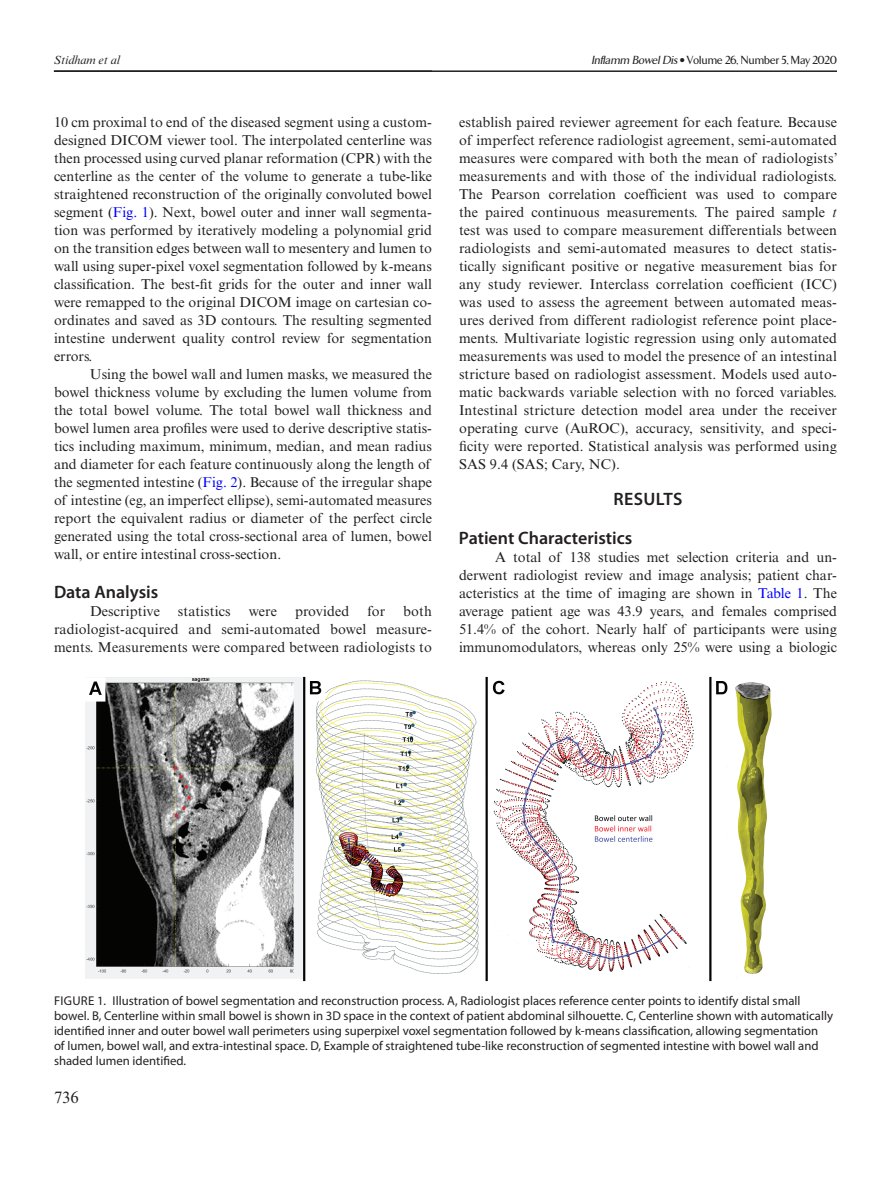
<style>
.page{position:relative;width:891px;height:1188px;background:#fff}
.page>*{position:absolute;margin:0;border:0;box-sizing:border-box;transform-origin:0 0}
.t1{font:600 18px/39px "Myriad Pro";color:#231f20}
.t2{font:16.5px "Times New Roman MT Std";color:#231f20}
.t3{font:14.25px/18px "Times New Roman MT Std";color:#231f20;text-align:justify}
.t4{font:12.75px/15px "Myriad Pro";color:#231f20}
.t5{font:500 12px "TF Arrow";color:#231f20}
.t6{font:italic 12px "Times New Roman MT Std";color:#231f20}
.s1{color:#00f}
.s2{font-style:italic}
</style>
<div class="page">
<hr style="left:54px;top:70px;width:783px;height:2px;background:#231f20">
<img style="left:85px;top:676px;width:687px;height:305px">
<p class="t6" style="left:54px;top:54px;width:68px">Stidham et al</p>
<p class="t3" style="left:54px;top:113px;width:380px">10 cm proximal to end of the diseased segment using a custom&shy;designed DICOM viewer tool. The interpolated centerline was then processed using curved planar reformation (CPR) with the centerline as the center of the volume to generate a tube-like straightened reconstruction of the originally convoluted bowel segment (<span class="s1">Fig. 1</span>). Next, bowel outer and inner wall segmenta&shy;tion was performed by iteratively modeling a polynomial grid on the transition edges between wall to mesentery and lumen to wall using super-pixel voxel segmentation followed by k-means classification. The best-fit grids for the outer and inner wall were remapped to the original DICOM image on cartesian co&shy;ordinates and saved as 3D contours. The resulting segmented intestine underwent quality control review for segmentation errors.</p>
<p class="t3" style="left:54px;top:365px;width:380px;text-indent:36px">Using the bowel wall and lumen masks, we measured the bowel thickness volume by excluding the lumen volume from the total bowel volume. The total bowel wall thickness and bowel lumen area profiles were used to derive descriptive statis&shy;tics including maximum, minimum, median, and mean radius and diameter for each feature continuously along the length of the segmented intestine (<span class="s1">Fig. 2</span>). Because of the irregular shape of intestine (eg, an imperfect ellipse), semi-automated measures report the equivalent radius or diameter of the perfect circle generated using the total cross-sectional area of lumen, bowel wall, or entire intestinal cross-section.</p>
<p class="t1" style="left:54px;top:572px;width:106px">Data Analysis</p>
<p class="t3" style="left:90px;top:602px;width:71px">Descriptive</p>
<p class="t3" style="left:178px;top:602px;width:54px">statistics</p>
<p class="t3" style="left:249px;top:602px;width:30px">were</p>
<p class="t3" style="left:295px;top:602px;width:56px">provided</p>
<p class="t3" style="left:367px;top:602px;width:19px">for</p>
<p class="t3" style="left:54px;top:602px;width:380px;text-indent:349px">both radiologist-acquired and semi-automated bowel measure&shy;ments. Measurements were compared between radiologists to</p>
<p class="t5" style="left:591px;top:54px;width:247px"><span class="s2">Inflamm BowelDis</span>• Volume 26, Number 5, May 2020</p>
<p class="t3" style="left:459px;top:113px;width:380px">establish paired reviewer agreement for each feature. Because of imperfect reference radiologist agreement, semi-automated measures were compared with both the mean of radiologists’ measurements and with those of the individual radiologists.<br>The Pearson correlation coefficient was used to compare the paired continuous measurements. The paired sample <span class="s2">t </span>test was used to compare measurement differentials between radiologists and semi-automated measures to detect statis&shy;tically significant positive or negative measurement bias for any study reviewer. Interclass correlation coefficient (ICC) was used to assess the agreement between automated meas&shy;ures derived from different radiologist reference point place&shy;ments. Multivariate logistic regression using only automated measurements was used to model the presence of an intestinal stricture based on radiologist assessment. Models used auto&shy;matic backwards variable selection with no forced variables.<br>Intestinal stricture detection model area under the receiver operating curve (AuROC), accuracy, sensitivity, and speci&shy;ficity were reported. Statistical analysis was performed using SAS 9.4 (SAS; Cary, NC).</p>
<p class="t1" style="left:459px;top:479px;width:225px;text-indent:155px">RESULTS<br>Patient Characteristics</p>
<p class="t3" style="left:459px;top:548px;width:380px;text-indent:36px">A total of 138 studies met selection criteria and un&shy;derwent radiologist review and image analysis; patient char&shy;acteristics at the time of imaging are shown in <span class="s1">Table 1</span>. The average patient age was 43.9 years, and females comprised 51.4% of the cohort. Nearly half of participants were using immunomodulators, whereas only 25% were using a biologic</p>
<p class="t4" style="left:54px;top:993px;width:781px">FIGURE 1. Illustration of bowel segmentation and reconstruction process. A, Radiologist places reference center points to identify distal small bowel. B, Centerline within small bowel is shown in 3D space in the context of patient abdominal silhouette. C, Centerline shown with automatically identified inner and outer bowel wall perimeters using superpixel voxel segmentation followed by k-means classification, allowing segmentation<br>of lumen, bowel wall, and extra-intestinal space. D, Example of straightened tube-like reconstruction of segmented intestine with bowel wall and shaded lumen identified.</p>
<p class="t2" style="left:54px;top:1088px;width:26px">736</p>
</div>
